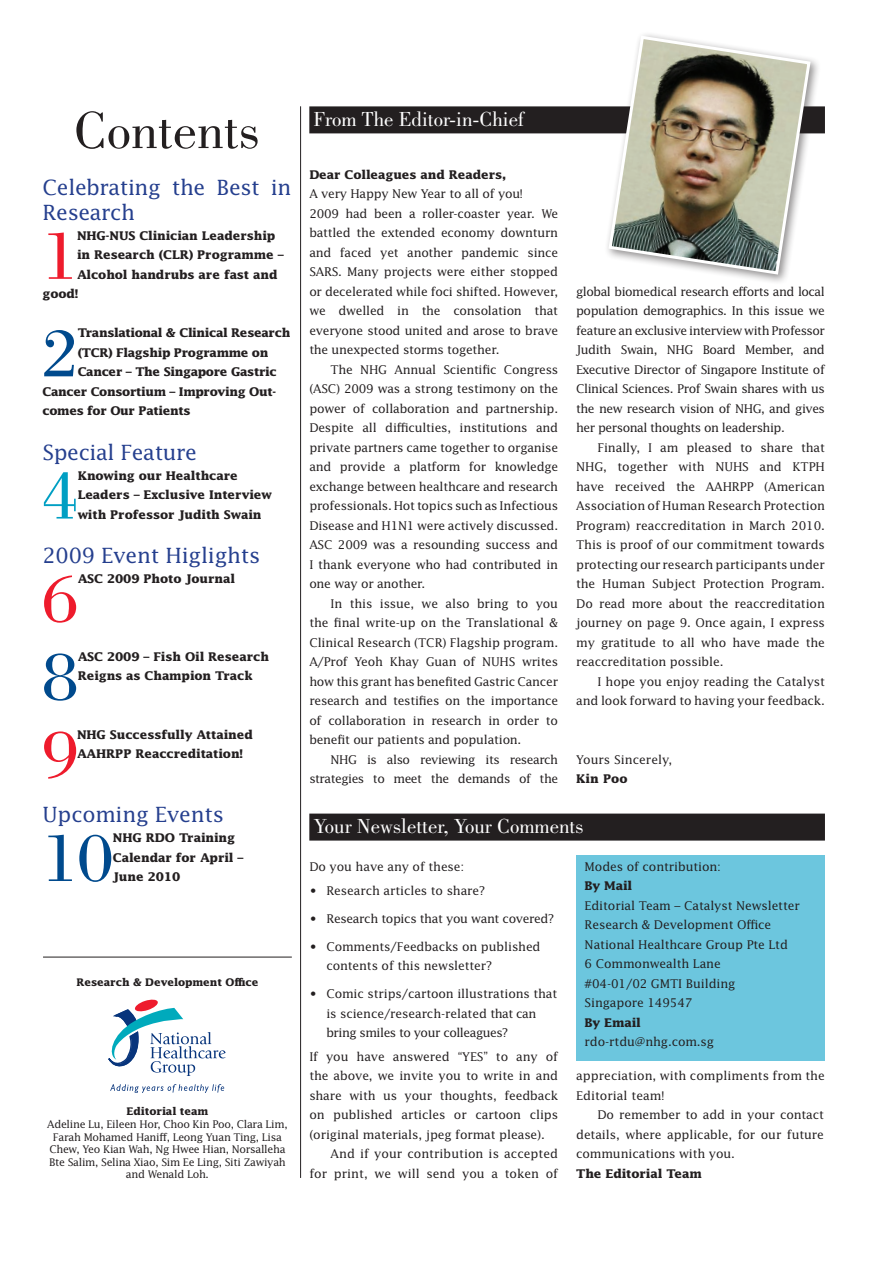
<style>
.page{position:relative;width:893px;height:1263px;background:#fff}
.page>*{position:absolute;margin:0;border:0;box-sizing:border-box;transform-origin:0 0}
.BT_first_para{font:70.35px "Bodoni";color:#004a8d}
.BT_first_para-2{font:70.35px "Bodoni";color:#ee1b2c}
.BT_first_para-3{font:70.35px "Bodoni";color:#009fc3}
.t1{font:54px "Bodoni";color:#231f20}
.Subhead{font:21px/25.2px "Lucida";letter-spacing:-.02em;color:#253f8e}
.Head_bar_black{font:21px "Bodoni";color:#fff}
.BT{font:12px/19.5px "Lucida";letter-spacing:-.01em;color:#231f20;text-align:justify}
.BT_first_para-4{font:12px/19.5px "Lucida";letter-spacing:-.01em;color:#231f20;text-align:justify}
.BT_first_para-5{font:700 12px/19.5px "Lucida";letter-spacing:-.01em;color:#231f20}
.boxed_bt{font:12px "Lucida";letter-spacing:-.01em;color:#231f20}
.bt_points{font:12px/19.5px "Lucida";letter-spacing:-.01em;color:#231f20}
.BT_first_para-6{font:700 12px "Lucida";letter-spacing:-.03em;color:#231f20}
.BT-2{font:12px/19.5px "Lucida";letter-spacing:-.04em;color:#231f20;text-align:right}
.bt_points-2{font:12px "Lucida";letter-spacing:-.03em;color:#231f20}
.boxed_bt-2{font:700 12px "Lucida";letter-spacing:-.01em;color:#231f20}
.BT-3{font:10.5px/12.6px "Lucida";letter-spacing:-.03em;color:#231f20;text-align:center}
.BT-4{font:700 10.5px "Lucida";letter-spacing:-.01em;color:#231f20}
.s1{font-weight:700}
</style>
<div class="page">
<hr style="left:43px;top:957px;width:249px;height:1px;background:#231f20">
<hr style="left:300px;top:106px;width:1px;height:1072px;background:#231f20">
<div style="left:309px;top:106px;width:516px;height:27px;background:#231f20"></div>
<div style="left:603px;top:31px;width:218px;height:253px;background:#231f20;opacity:.5"></div>
<img style="left:607px;top:34px;width:205px;height:242px">
<div style="left:576px;top:855px;width:249px;height:206px;background:#6cc6de"></div>
<div style="left:309px;top:813px;width:516px;height:27px;background:#231f20"></div>
<svg style="left:110px;top:1084px;width:114px;height:9px"></svg>
<svg style="left:108px;top:999px;width:118px;height:77px"></svg>
<p class="t1" style="left:74px;top:100px;width:187px">Contents</p>
<p class="Subhead" style="left:43px;top:174px;width:250px">Celebrating the Best in<br>Research</p>
<p class="BT_first_para-2" style="left:43px;top:216px;width:37px">1</p>
<p class="BT_first_para-5" style="left:77px;top:225px;width:200px">NHG-NUS Clinician Leadership</p>
<p class="BT_first_para-5" style="left:77px;top:245px;width:208px">in Research (CLR) Programme –</p>
<p class="BT_first_para-5" style="left:77px;top:264px;width:202px">Alcohol handrubs are fast and</p>
<p class="BT_first_para-5" style="left:43px;top:284px;width:37px">good!</p>
<p class="BT_first_para" style="left:43px;top:314px;width:37px">2</p>
<p class="BT_first_para-6" style="left:78px;top:326px;width:214px">Translational &amp; Clinical Research</p>
<p class="BT_first_para-6" style="left:78px;top:345px;width:192px">(TCR) Flagship Programme on</p>
<p class="BT_first_para-6" style="left:78px;top:365px;width:201px">Cancer – The Singapore Gastric</p>
<p class="BT_first_para-6" style="left:43px;top:384px;width:235px">Cancer Consortium – Improving Out-</p>
<p class="BT_first_para-6" style="left:43px;top:404px;width:149px">comes for Our Patients</p>
<p class="Subhead" style="left:43px;top:439px;width:156px">Special Feature</p>
<p class="BT_first_para-3" style="left:43px;top:456px;width:37px">4</p>
<p class="BT_first_para-5" style="left:78px;top:465px;width:196px">Knowing our Healthcare<br>Leaders – Exclusive Interview with Professor Judith Swain</p>
<p class="Subhead" style="left:43px;top:543px;width:219px">2009 Event Higlights</p>
<p class="BT_first_para-2" style="left:43px;top:559px;width:37px">6</p>
<p class="BT_first_para-5" style="left:78px;top:568px;width:159px">ASC 2009 Photo Journal</p>
<p class="BT_first_para" style="left:43px;top:637px;width:37px">8</p>
<p class="BT_first_para-5" style="left:78px;top:646px;width:193px">ASC 2009 – Fish Oil Research<br>Reigns as Champion Track</p>
<p class="BT_first_para-2" style="left:43px;top:715px;width:37px">9</p>
<p class="BT_first_para-5" style="left:77px;top:724px;width:177px">NHG Successfully Attained<br>AAHRPP Reaccreditation!</p>
<p class="Subhead" style="left:43px;top:802px;width:183px">Upcoming Events</p>
<p class="BT_first_para" style="left:43px;top:819px;width:72px">10</p>
<p class="BT_first_para-5" style="left:113px;top:828px;width:132px">NHG RDO Training<br>Calendar for April –<br>June 2010</p>
<p class="BT-4" style="left:76px;top:975px;width:184px">Research &amp; Development Office</p>
<p class="BT-3" style="left:47px;top:1105px;width:242px"><span class="s1">Editorial team<br></span>Adeline Lu, Eileen Hor, Choo Kin Poo, Clara Lim, Farah Mohamed Haniff, Leong Yuan Ting, Lisa Chew, Yeo Kian Wah, Ng Hwee Hian, Norsalleha Bte Salim, Selina Xiao, Sim Ee Ling, Siti Zawiyah and Wenald Loh.</p>
<p class="Head_bar_black" style="left:314px;top:107px;width:212px">From The Editor-in-Chief</p>
<p class="BT_first_para-5" style="left:309px;top:164px;width:199px">Dear Colleagues and Readers,</p>
<p class="BT_first_para-4" style="left:309px;top:184px;width:215px">A very Happy New Year to all of you!</p>
<p class="BT_first_para-4" style="left:309px;top:203px;width:250px">2009 had been a roller-coaster year. We battled the extended economy downturn and faced yet another pandemic since SARS. Many projects were either stopped or decelerated while foci shifted. However, we dwelled in the consolation that everyone stood united and arose to brave the unexpected storms together.</p>
<p class="BT" style="left:309px;top:359px;width:250px;text-indent:21px">The NHG Annual Scientific Congress (ASC) 2009 was a strong testimony on the power of collaboration and partnership.<br>Despite all difficulties, institutions and private partners came together to organise and provide a platform for knowledge exchange between healthcare and research professionals. Hot topics such as Infectious Disease and H1N1 were actively discussed.<br>ASC 2009 was a resounding success and I thank everyone who had contributed in one way or another.</p>
<p class="BT" style="left:309px;top:593px;width:250px;text-indent:21px">In this issue, we also bring to you the final write-up on the Translational &amp; Clinical Research (TCR) Flagship program.<br>A/Prof Yeoh Khay Guan of NUHS writes how this grant has benefited Gastric Cancer research and testifies on the importance of collaboration in research in order to benefit our patients and population.</p>
<p class="BT-2" style="left:309px;top:749px;width:250px">NHG is also reviewing its research strategies to meet the demands of the</p>
<p class="BT" style="left:576px;top:281px;width:250px">global biomedical research efforts and local population demographics. In this issue we feature an exclusive interview with Professor Judith Swain, NHG Board Member, and Executive Director of Singapore Institute of Clinical Sciences. Prof Swain shares with us the new research vision of NHG, and gives her personal thoughts on leadership.</p>
<p class="BT" style="left:576px;top:437px;width:250px;text-indent:21px">Finally, I am pleased to share that NHG, together with NUHS and KTPH have received the AAHRPP (American Association of Human Research Protection Program) reaccreditation in March 2010.<br>This is proof of our commitment towards protecting our research participants under the Human Subject Protection Program.<br>Do read more about the reaccreditation journey on page 9. Once again, I express my gratitude to all who have made the reaccreditation possible.</p>
<p class="BT" style="left:576px;top:671px;width:250px;text-align:right">I hope you enjoy reading the Catalyst and look forward to having your feedback.</p>
<p class="BT_first_para-4" style="left:576px;top:749px;width:98px">Yours Sincerely,</p>
<p class="BT_first_para-5" style="left:576px;top:769px;width:53px">Kin Poo</p>
<p class="Head_bar_black" style="left:314px;top:814px;width:271px">Your Newsletter, Your Comments</p>
<p class="BT_first_para-4" style="left:309px;top:856px;width:156px">Do you have any of these:</p>
<p class="bt_points" style="left:309px;top:880px;width:177px">• Research articles to share?</p>
<p class="bt_points-2" style="left:309px;top:911px;width:246px">• Research topics that you want covered?</p>
<p class="bt_points" style="left:326px;top:936px;width:216px;text-indent:-17px">• Comments/Feedbacks on published contents of this newsletter?</p>
<p class="bt_points" style="left:326px;top:984px;width:233px;text-indent:-17px">• Comic strips/cartoon illustrations that is science/research-related that can bring smiles to your colleagues?</p>
<p class="BT_first_para-4" style="left:309px;top:1046px;width:250px">If you have answered “YES” to any of the above, we invite you to write in and share with us your thoughts, feedback on published articles or cartoon clips (original materials, jpeg format please).</p>
<p class="BT" style="left:309px;top:1144px;width:250px;text-align:right">And if your contribution is accepted<br>for print, we will send you a token of</p>
<p class="boxed_bt" style="left:585px;top:859px;width:138px">Modes of contribution:</p>
<p class="boxed_bt-2" style="left:585px;top:879px;width:49px">By Mail</p>
<p class="boxed_bt" style="left:585px;top:898px;width:217px">Editorial Team – Catalyst Newsletter</p>
<p class="boxed_bt" style="left:585px;top:917px;width:188px">Research &amp; Development Office</p>
<p class="boxed_bt" style="left:585px;top:937px;width:205px">National Healthcare Group Pte Ltd</p>
<p class="boxed_bt" style="left:585px;top:956px;width:138px">6 Commonwealth Lane</p>
<p class="boxed_bt" style="left:585px;top:976px;width:152px">#04-01/02 GMTI Building</p>
<p class="boxed_bt" style="left:585px;top:995px;width:109px">Singapore 149547</p>
<p class="boxed_bt-2" style="left:585px;top:1015px;width:58px">By Email</p>
<p class="boxed_bt" style="left:585px;top:1034px;width:131px">rdo-rtdu@nhg.com.sg</p>
<p class="BT" style="left:576px;top:1066px;width:250px">appreciation, with compliments from the<br>Editorial team!</p>
<p class="BT" style="left:576px;top:1105px;width:249px;text-indent:21px">Do remember to add in your contact details, where applicable, for our future communications with you.</p>
<p class="BT_first_para-5" style="left:576px;top:1163px;width:127px">The Editorial Team</p>
</div>
